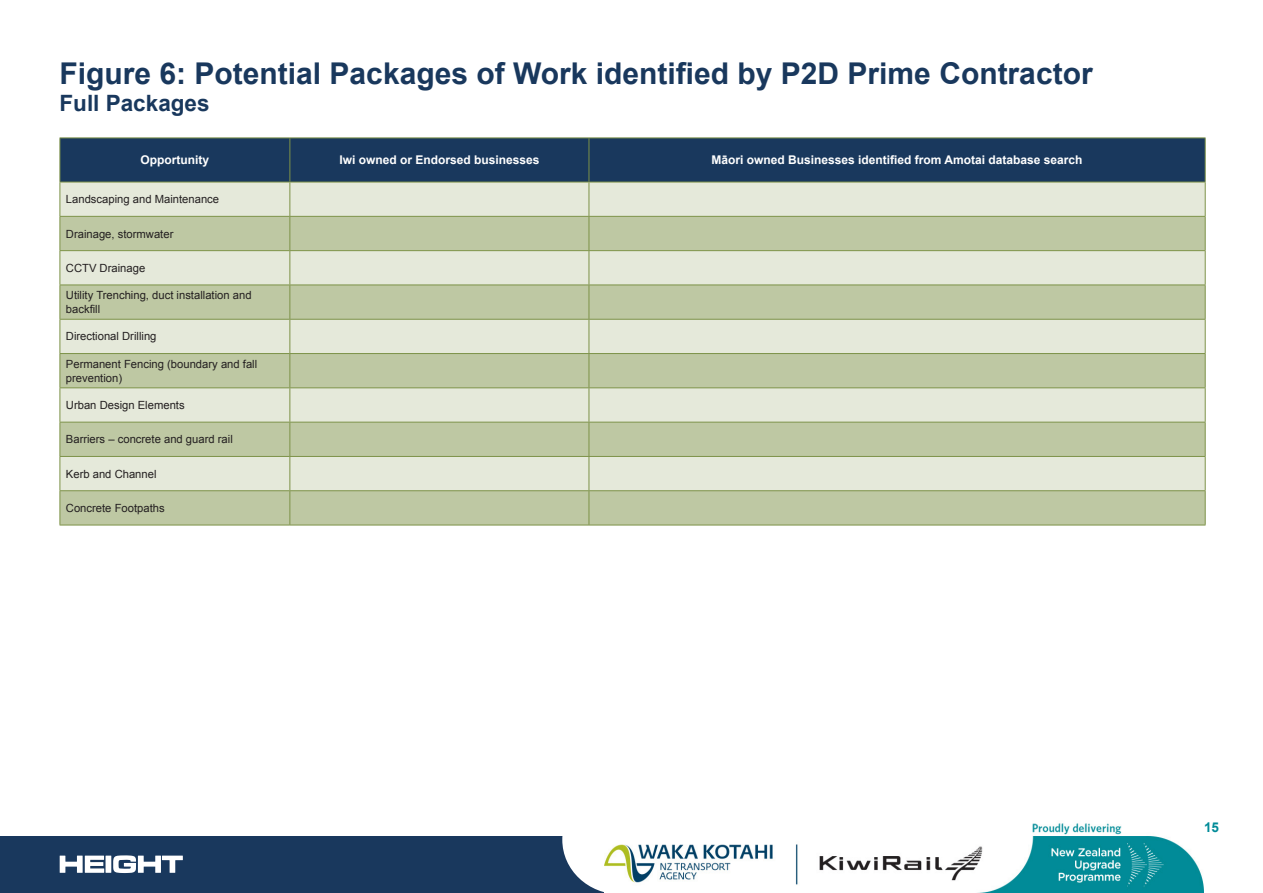
<style>
.page{position:relative;width:1263px;height:893px;background:#fff}
.page>*{position:absolute;margin:0;border:0;box-sizing:border-box;transform-origin:0 0}
.t1{font:700 30px "Arial";color:#19385d}
.t2{font:700 22.5px "Arial";color:#19385d}
.t3{font:700 13.5px "Arial";color:#018b98}
.t4{font:700 12px "Arial";color:#fff}
.t5{font:11.25px/13.5px "Arial";color:#231f20}
</style>
<div class="page">
<div style="left:0;top:836px;width:620px;height:57px;background:#19385d"></div>
<svg style="left:562px;top:836px;width:42px;height:56px"></svg>
<img style="left:604px;top:823px;width:599px;height:70px">
<svg style="left:60px;top:855px;width:123px;height:18px"></svg>
<div style="left:61px;top:139px;width:1144px;height:43px;background:#19385d"></div>
<div style="left:61px;top:183px;width:1144px;height:33px;background:#e5e9da"></div>
<svg style="left:61px;top:217px;width:1144px;height:308px;background:#ced6ba"></svg>
<hr style="left:60px;top:182px;width:1px;height:34px;background:#7d9248">
<hr style="left:289px;top:182px;width:1px;height:34px;background:#7d9248">
<hr style="left:589px;top:182px;width:1px;height:34px;background:#7d9248">
<hr style="left:1205px;top:182px;width:1px;height:34px;background:#7d9248">
<hr style="left:60px;top:216px;width:230px;height:1px;background:#7d9248">
<hr style="left:60px;top:217px;width:1px;height:33px;background:#7d9248">
<hr style="left:290px;top:216px;width:299px;height:1px;background:#7d9248">
<hr style="left:289px;top:217px;width:1px;height:33px;background:#7d9248">
<hr style="left:589px;top:216px;width:616px;height:1px;background:#7d9248">
<hr style="left:589px;top:217px;width:1px;height:33px;background:#7d9248">
<hr style="left:1205px;top:217px;width:1px;height:33px;background:#7d9248">
<hr style="left:60px;top:250px;width:230px;height:1px;background:#7d9248">
<hr style="left:60px;top:251px;width:1px;height:34px;background:#7d9248">
<hr style="left:290px;top:250px;width:299px;height:1px;background:#7d9248">
<hr style="left:289px;top:251px;width:1px;height:34px;background:#7d9248">
<hr style="left:589px;top:250px;width:616px;height:1px;background:#7d9248">
<hr style="left:589px;top:251px;width:1px;height:34px;background:#7d9248">
<hr style="left:1205px;top:251px;width:1px;height:34px;background:#7d9248">
<hr style="left:60px;top:285px;width:230px;height:1px;background:#7d9248">
<hr style="left:60px;top:285px;width:1px;height:34px;background:#7d9248">
<hr style="left:290px;top:285px;width:299px;height:1px;background:#7d9248">
<hr style="left:289px;top:285px;width:1px;height:34px;background:#7d9248">
<hr style="left:589px;top:285px;width:616px;height:1px;background:#7d9248">
<hr style="left:589px;top:285px;width:1px;height:34px;background:#7d9248">
<hr style="left:1205px;top:285px;width:1px;height:34px;background:#7d9248">
<hr style="left:60px;top:319px;width:230px;height:1px;background:#7d9248">
<hr style="left:60px;top:320px;width:1px;height:33px;background:#7d9248">
<hr style="left:290px;top:319px;width:299px;height:1px;background:#7d9248">
<hr style="left:289px;top:320px;width:1px;height:33px;background:#7d9248">
<hr style="left:589px;top:319px;width:616px;height:1px;background:#7d9248">
<hr style="left:589px;top:320px;width:1px;height:33px;background:#7d9248">
<hr style="left:1205px;top:320px;width:1px;height:33px;background:#7d9248">
<hr style="left:60px;top:353px;width:230px;height:1px;background:#7d9248">
<hr style="left:60px;top:354px;width:1px;height:33px;background:#7d9248">
<hr style="left:290px;top:353px;width:299px;height:1px;background:#7d9248">
<hr style="left:289px;top:354px;width:1px;height:33px;background:#7d9248">
<hr style="left:589px;top:353px;width:616px;height:1px;background:#7d9248">
<hr style="left:589px;top:354px;width:1px;height:33px;background:#7d9248">
<hr style="left:1205px;top:354px;width:1px;height:33px;background:#7d9248">
<hr style="left:60px;top:387px;width:230px;height:1px;background:#7d9248">
<hr style="left:60px;top:388px;width:1px;height:34px;background:#7d9248">
<hr style="left:290px;top:387px;width:299px;height:1px;background:#7d9248">
<hr style="left:289px;top:388px;width:1px;height:34px;background:#7d9248">
<hr style="left:589px;top:387px;width:616px;height:1px;background:#7d9248">
<hr style="left:589px;top:388px;width:1px;height:34px;background:#7d9248">
<hr style="left:1205px;top:388px;width:1px;height:34px;background:#7d9248">
<hr style="left:60px;top:422px;width:230px;height:1px;background:#7d9248">
<hr style="left:60px;top:422px;width:1px;height:34px;background:#7d9248">
<hr style="left:290px;top:422px;width:299px;height:1px;background:#7d9248">
<hr style="left:289px;top:422px;width:1px;height:34px;background:#7d9248">
<hr style="left:589px;top:422px;width:616px;height:1px;background:#7d9248">
<hr style="left:589px;top:422px;width:1px;height:34px;background:#7d9248">
<hr style="left:1205px;top:422px;width:1px;height:34px;background:#7d9248">
<hr style="left:60px;top:456px;width:230px;height:1px;background:#7d9248">
<hr style="left:60px;top:457px;width:1px;height:33px;background:#7d9248">
<hr style="left:290px;top:456px;width:299px;height:1px;background:#7d9248">
<hr style="left:289px;top:457px;width:1px;height:33px;background:#7d9248">
<hr style="left:589px;top:456px;width:616px;height:1px;background:#7d9248">
<hr style="left:589px;top:457px;width:1px;height:33px;background:#7d9248">
<hr style="left:1205px;top:457px;width:1px;height:33px;background:#7d9248">
<hr style="left:60px;top:490px;width:230px;height:1px;background:#7d9248">
<hr style="left:60px;top:491px;width:1px;height:34px;background:#7d9248">
<hr style="left:290px;top:490px;width:299px;height:1px;background:#7d9248">
<hr style="left:289px;top:491px;width:1px;height:34px;background:#7d9248">
<hr style="left:589px;top:490px;width:616px;height:1px;background:#7d9248">
<hr style="left:589px;top:491px;width:1px;height:34px;background:#7d9248">
<hr style="left:1205px;top:491px;width:1px;height:34px;background:#7d9248">
<hr style="left:60px;top:525px;width:230px;height:1px;background:#7d9248">
<hr style="left:290px;top:525px;width:299px;height:1px;background:#7d9248">
<hr style="left:589px;top:525px;width:616px;height:1px;background:#7d9248">
<hr style="left:60px;top:138px;width:230px;height:1px;background:#7d9248">
<hr style="left:60px;top:138px;width:1px;height:44px;background:#7d9248">
<hr style="left:290px;top:138px;width:299px;height:1px;background:#7d9248">
<hr style="left:289px;top:138px;width:1px;height:44px;background:#7d9248">
<hr style="left:589px;top:138px;width:616px;height:1px;background:#7d9248">
<hr style="left:589px;top:138px;width:1px;height:44px;background:#7d9248">
<hr style="left:1205px;top:138px;width:1px;height:44px;background:#7d9248">
<hr style="left:60px;top:182px;width:230px;height:1px;background:#7d9248">
<hr style="left:290px;top:182px;width:299px;height:1px;background:#7d9248">
<hr style="left:589px;top:182px;width:616px;height:1px;background:#7d9248">
<p class="t1" style="left:60px;top:54px;width:1035px">Figure 6: Potential Packages of Work identified by P2D Prime Contractor</p>
<p class="t2" style="left:60px;top:88px;width:152px">Full Packages</p>
<p class="t4" style="left:141px;top:152px;width:70px">Opportunity</p>
<p class="t4" style="left:339px;top:152px;width:202px">Iwi owned or Endorsed businesses</p>
<p class="t4" style="left:711px;top:152px;width:372px">Māori owned Businesses identified from Amotai database search</p>
<p class="t5" style="left:66px;top:193px;width:155px">Landscaping and Maintenance</p>
<p class="t5" style="left:66px;top:227px;width:109px">Drainage, stormwater</p>
<p class="t5" style="left:66px;top:261px;width:81px">CCTV Drainage</p>
<p class="t5" style="left:66px;top:289px;width:187px">Utility Trenching, duct installation and backfill</p>
<p class="t5" style="left:66px;top:330px;width:92px">Directional Drilling</p>
<p class="t5" style="left:66px;top:357px;width:193px">Permanent Fencing (boundary and fall prevention)</p>
<p class="t5" style="left:66px;top:398px;width:120px">Urban Design Elements</p>
<p class="t5" style="left:66px;top:433px;width:168px">Barriers – concrete and guard rail</p>
<p class="t5" style="left:66px;top:467px;width:92px">Kerb and Channel</p>
<p class="t5" style="left:66px;top:501px;width:100px">Concrete Footpaths</p>
<p class="t3" style="left:1204px;top:819px;width:17px">15</p>
</div>
